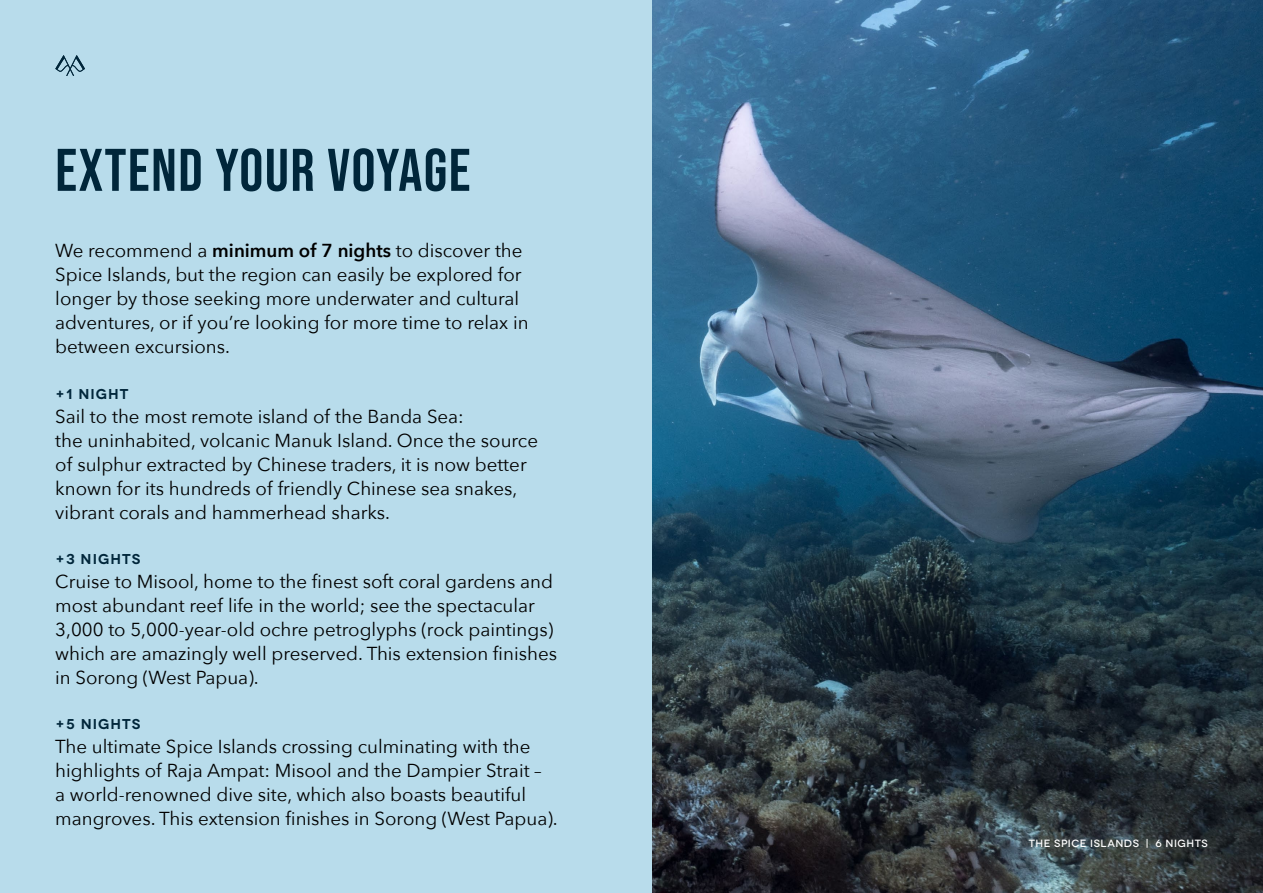
<style>
.page{position:relative;width:1263px;height:893px;background:#fff}
.page>*{position:absolute;margin:0;border:0;box-sizing:border-box;transform-origin:0 0}
.t1{font:60px "Bebas Neue";letter-spacing:.025em;color:#00263a}
.t2{font:18.75px/24px "Avenir Next";color:#000}
.t3{font:600 14.25px "Novecentowide";letter-spacing:.075em;color:#00263a}
.t4{font:500 10.5px "Novecentowide";letter-spacing:.05em;color:#fff}
.s1{font-weight:600}
</style>
<div class="page">
<div style="left:0;top:0;width:653px;height:893px;background:#b8dceb"></div>
<img style="left:653px;top:0;width:610px;height:893px">
<svg style="left:55px;top:55px;width:30px;height:21px"></svg>
<h1 class="t1" style="left:55px;top:136px;width:417px">EXTEND YOUR VOYAGE</h1>
<p class="t2" style="left:55px;top:238px;width:475px">We recommend a <span class="s1">minimum of 7 nights</span> to discover the Spice Islands, but the region can easily be explored for longer by those seeking more underwater and cultural adventures, or if you’re looking for more time to relax in between excursions.</p>
<p class="t3" style="left:55px;top:385px;width:75px">+1 NIGHT</p>
<p class="t2" style="left:55px;top:403px;width:484px">Sail to the most remote island of the Banda Sea:<br>the uninhabited, volcanic Manuk Island. Once the source of sulphur extracted by Chinese traders, it is now better known for its hundreds of friendly Chinese sea snakes, vibrant corals and hammerhead sharks.</p>
<p class="t3" style="left:55px;top:550px;width:87px">+3 NIGHTS</p>
<p class="t2" style="left:55px;top:569px;width:503px">Cruise to Misool, home to the finest soft coral gardens and most abundant reef life in the world; see the spectacular 3,000 to 5,000-year-old ochre petroglyphs (rock paintings) which are amazingly well preserved. This extension finishes in Sorong (West Papua).</p>
<p class="t3" style="left:55px;top:715px;width:87px">+5 NIGHTS</p>
<p class="t2" style="left:55px;top:734px;width:504px">The ultimate Spice Islands crossing culminating with the highlights of Raja Ampat: Misool and the Dampier Strait –<br>a world-renowned dive site, which also boasts beautiful mangroves. This extension finishes in Sorong (West Papua).</p>
<p class="t4" style="left:1029px;top:837px;width:180px">THE SPICE ISLANDS | 6 NIGHTS</p>
</div>
